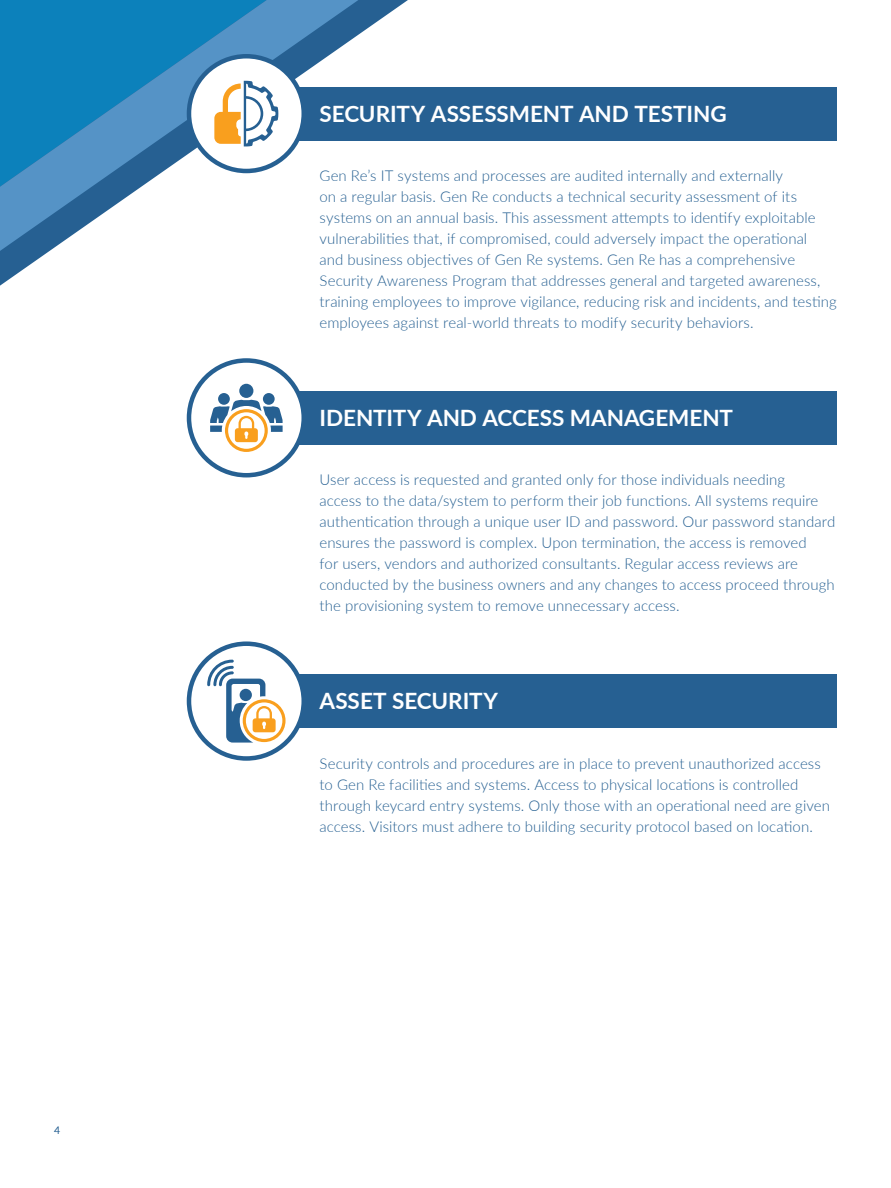
<style>
.page{position:relative;width:891px;height:1188px;background:#fff}
.page>*{position:absolute;margin:0;border:0;box-sizing:border-box;transform-origin:0 0}
.t1{font:700 22.5px "Lato";color:#fff}
.t2{font:300 15px/21px "Lato";letter-spacing:.005em;color:#266092}
.t3{font:10.5px "Lato";color:#266092}
</style>
<div class="page">
<svg style="left:0;top:0;width:397px;height:270px"></svg>
<div style="left:238px;top:391px;width:599px;height:54px;background:#266092"></div>
<div style="left:246px;top:674px;width:591px;height:54px;background:#266092"></div>
<div style="left:238px;top:87px;width:599px;height:54px;background:#266092"></div>
<div style="left:189px;top:360px;width:115px;height:115px;background:#fff;border-radius:50%"></div>
<div style="left:187px;top:358px;width:119px;height:119px;border:4px solid #266092;border-radius:50%"></div>
<svg style="left:210px;top:384px;width:73px;height:68px"></svg>
<svg style="left:189px;top:644px;width:115px;height:114px"></svg>
<div style="left:187px;top:641px;width:119px;height:120px;border:4px solid #266092;border-radius:50%"></div>
<svg style="left:207px;top:660px;width:79px;height:83px"></svg>
<div style="left:189px;top:56px;width:115px;height:115px;background:#fff;border-radius:50%"></div>
<div style="left:187px;top:54px;width:119px;height:119px;border:4px solid #266092;border-radius:50%"></div>
<svg style="left:214px;top:81px;width:64px;height:65px"></svg>
<p class="t3" style="left:54px;top:1123px;width:8px">4</p>
<h1 class="t1" style="left:319px;top:97px;width:409px">SECURITY ASSESSMENT AND TESTING</h1>
<p class="t2" style="left:320px;top:165px;width:519px">Gen Re’s IT systems and processes are audited internally and externally<br>on a regular basis. Gen Re conducts a technical security assessment of its systems on an annual basis. This assessment attempts to identify exploitable vulnerabilities that, if compromised, could adversely impact the operational<br>and business objectives of Gen Re systems. Gen Re has a comprehensive Security Awareness Program that addresses general and targeted awareness, training employees to improve vigilance, reducing risk and incidents, and testing employees against real-world threats to modify security behaviors.</p>
<h1 class="t1" style="left:320px;top:401px;width:415px">IDENTITY AND ACCESS MANAGEMENT</h1>
<p class="t2" style="left:320px;top:469px;width:517px">User access is requested and granted only for those individuals needing<br>access to the data/system to perform their job functions. All systems require authentication through a unique user ID and password. Our password standard ensures the password is complex. Upon termination, the access is removed<br>for users, vendors and authorized consultants. Regular access reviews are conducted by the business owners and any changes to access proceed through the provisioning system to remove unnecessary access.</p>
<h1 class="t1" style="left:319px;top:684px;width:180px">ASSET SECURITY</h1>
<p class="t2" style="left:320px;top:752px;width:512px">Security controls and procedures are in place to prevent unauthorized access to Gen Re facilities and systems. Access to physical locations is controlled through keycard entry systems. Only those with an operational need are given access. Visitors must adhere to building security protocol based on location.</p>
</div>
